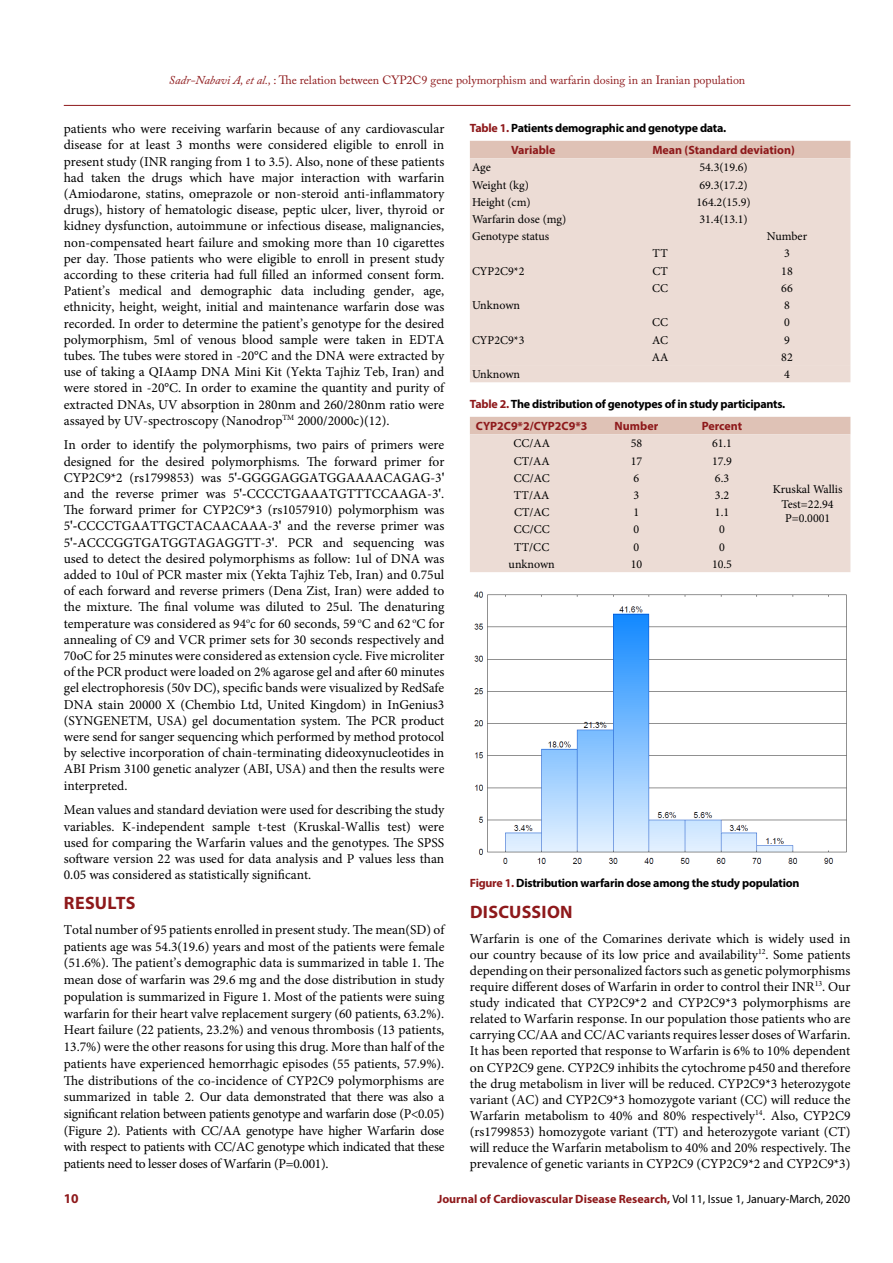
<style>
.page{position:relative;width:893px;height:1263px;background:#fff}
.page>*{position:absolute;margin:0;border:0;box-sizing:border-box;transform-origin:0 0}
.t1{font:700 18px "Myriad Pro";letter-spacing:.015em;color:#8e191b}
.t2{font:13.5px/16.2px "Minion Pro";color:#000;text-align:justify}
.t3{font:700 13.5px "Myriad Pro";color:#8e191b}
.t4{font:12px/14.4px "Minion Pro";color:#000;text-align:center}
.t5{font:700 12px/21.8px "Myriad Pro";letter-spacing:-.02em;color:#000}
.t6{font:700 12px "Myriad Pro";color:#8e191b}
.t7{font:12px "Adobe Caslon Pro";color:#8e191b}
.s1{font-style:italic}
.s2{font-weight:700}
.s3{color:#8e191b}
.s4{font-weight:400;color:#000}
</style>
<div class="page">
<hr style="left:64px;top:105px;width:786px;height:1px;background:#8e191b">
<div style="left:470px;top:141px;width:380px;height:17px;background:#dfc2b6"></div>
<div style="left:470px;top:158px;width:380px;height:207px;background:#ecdcd5"></div>
<div style="left:470px;top:365px;width:380px;height:17px;background:#ecdcd5"></div>
<div style="left:470px;top:417px;width:380px;height:17px;background:#dfc2b6"></div>
<div style="left:470px;top:434px;width:380px;height:138px;background:#ecdcd5"></div>
<img style="left:474px;top:591px;width:373px;height:273px">
<p class="t7" style="left:169px;top:73px;width:578px"><span class="s1">Sadr-Nabavi A, et al.,</span> : The relation between CYP2C9 gene polymorphism and warfarin dosing in an Iranian population</p>
<p class="t2" style="left:64px;top:121px;width:382px">patients who were receiving warfarin because of any cardiovascular disease for at least 3 months were considered eligible to enroll in present study (INR ranging from 1 to 3.5). Also, none of these patients had taken the drugs which have major interaction with warfarin (Amiodarone, statins, omeprazole or non-steroid anti-inflammatory drugs), history of hematologic disease, peptic ulcer, liver, thyroid or kidney dysfunction, autoimmune or infectious disease, malignancies, non-compensated heart failure and smoking more than 10 cigarettes per day. Those patients who were eligible to enroll in present study according to these criteria had full filled an informed consent form.<br>Patient’s medical and demographic data including gender, age, ethnicity, height, weight, initial and maintenance warfarin dose was recorded. In order to determine the patient’s genotype for the desired polymorphism, 5ml of venous blood sample were taken in EDTA tubes. The tubes were stored in -20°C and the DNA were extracted by use of taking a QIAamp DNA Mini Kit (Yekta Tajhiz Teb, Iran) and were stored in -20°C. In order to examine the quantity and purity of extracted DNAs, UV absorption in 280nm and 260/280nm ratio were assayed by UV-spectroscopy (Nanodrop<sup>TM</sup> 2000/2000c)(12).</p>
<p class="t2" style="left:64px;top:437px;width:382px">In order to identify the polymorphisms, two pairs of primers were designed for the desired polymorphisms. The forward primer for CYP2C9*2 (rs1799853) was 5<span class="s2">'-</span>GGGGAGGATGGAAAACAGAG-3<span class="s2">' </span>and the reverse primer was 5<span class="s2">'-</span>CCCCTGAAATGTTTCCAAGA-3<span class="s2">'</span>.<br>The forward primer for CYP2C9*3 (rs1057910) polymorphism was 5<span class="s2">'-</span>CCCCTGAATTGCTACAACAAA-3<span class="s2">'</span> and the reverse primer was 5<span class="s2">'-</span>ACCCGGTGATGGTAGAGGTT-3<span class="s2">'</span>. PCR and sequencing was used to detect the desired polymorphisms as follow: 1ul of DNA was added to 10ul of PCR master mix (Yekta Tajhiz Teb, Iran) and 0.75ul of each forward and reverse primers (Dena Zist, Iran) were added to the mixture. The final volume was diluted to 25ul. The denaturing temperature was considered as 94<sup>o</sup>c for 60 seconds, 59 <sup>o</sup>C and 62 <sup>o</sup>C for annealing of C9 and VCR primer sets for 30 seconds respectively and 70oC for 25 minutes were considered as extension cycle. Five microliter of the PCR product were loaded on 2% agarose gel and after 60 minutes gel electrophoresis (50v DC), specific bands were visualized by RedSafe DNA stain 20000 X (Chembio Ltd, United Kingdom) in InGenius3 (SYNGENETM, USA) gel documentation system. The PCR product were send for sanger sequencing which performed by method protocol by selective incorporation of chain-terminating dideoxynucleotides in ABI Prism 3100 genetic analyzer (ABI, USA) and then the results were interpreted.</p>
<p class="t2" style="left:64px;top:802px;width:382px">Mean values and standard deviation were used for describing the study variables. K-independent sample t-test (Kruskal-Wallis test) were used for comparing the Warfarin values and the genotypes. The SPSS software version 22 was used for data analysis and P values less than 0.05 was considered as statistically significant.</p>
<h1 class="t1" style="left:64px;top:891px;width:73px">RESULTS</h1>
<p class="t2" style="left:64px;top:921px;width:382px;line-height:16.8px">Total number of 95 patients enrolled in present study. The mean(SD) of patients age was 54.3(19.6) years and most of the patients were female (51.6%). The patient’s demographic data is summarized in table 1. The mean dose of warfarin was 29.6 mg and the dose distribution in study population is summarized in Figure 1. Most of the patients were suing warfarin for their heart valve replacement surgery (60 patients, 63.2%).<br>Heart failure (22 patients, 23.2%) and venous thrombosis (13 patients, 13.7%) were the other reasons for using this drug. More than half of the patients have experienced hemorrhagic episodes (55 patients, 57.9%).<br>The distributions of the co-incidence of CYP2C9 polymorphisms are summarized in table 2. Our data demonstrated that there was also a significant relation between patients genotype and warfarin dose (P&lt;0.05) (Figure 2). Patients with CC/AA genotype have higher Warfarin dose with respect to patients with CC/AC genotype which indicated that these patients need to lesser doses of Warfarin (P=0.001).</p>
<p class="t5" style="left:511px;top:117px;width:217px;text-indent:-41px"><span class="s3">Table 1.</span> Patients demographic and genotype data.<br><span class="s3">Variable</span></p>
<p class="t6" style="left:652px;top:142px;width:144px">Mean (Standard deviation)</p>
<p class="t4" style="left:472px;top:160px;width:20px">Age</p>
<p class="t4" style="left:699px;top:160px;width:50px">54.3(19.6)</p>
<p class="t4" style="left:472px;top:178px;width:58px">Weight (kg)</p>
<p class="t4" style="left:699px;top:178px;width:50px">69.3(17.2)</p>
<p class="t4" style="left:472px;top:195px;width:60px">Height (cm)</p>
<p class="t4" style="left:696px;top:195px;width:56px">164.2(15.9)</p>
<p class="t4" style="left:472px;top:212px;width:96px">Warfarin dose (mg)</p>
<p class="t4" style="left:699px;top:212px;width:50px">31.4(13.1)</p>
<p class="t4" style="left:472px;top:229px;width:79px">Genotype status</p>
<p class="t4" style="left:767px;top:229px;width:42px">Number</p>
<p class="t4" style="left:472px;top:264px;width:54px">CYP2C9*2</p>
<p class="t4" style="left:653px;top:246px;width:17px">TT</p>
<p class="t4" style="left:784px;top:246px;width:7px">3</p>
<p class="t4" style="left:652px;top:264px;width:17px">CT</p>
<p class="t4" style="left:781px;top:264px;width:13px">18</p>
<p class="t4" style="left:652px;top:281px;width:18px">CC</p>
<p class="t4" style="left:781px;top:281px;width:13px">66</p>
<p class="t4" style="left:472px;top:298px;width:50px">Unknown</p>
<p class="t4" style="left:784px;top:298px;width:7px">8</p>
<p class="t4" style="left:472px;top:333px;width:54px">CYP2C9*3</p>
<p class="t4" style="left:652px;top:315px;width:18px">CC</p>
<p class="t4" style="left:784px;top:315px;width:7px">0</p>
<p class="t4" style="left:652px;top:333px;width:17px">AC</p>
<p class="t4" style="left:784px;top:333px;width:7px">9</p>
<p class="t4" style="left:652px;top:350px;width:18px">AA</p>
<p class="t4" style="left:781px;top:350px;width:13px">82</p>
<p class="t4" style="left:472px;top:367px;width:50px">Unknown</p>
<p class="t4" style="left:784px;top:367px;width:7px">4</p>
<p class="t5" style="left:470px;top:393px;width:317px"><span class="s3">Table 2.</span> The distribution of genotypes of in study participants.</p>
<p class="t6" style="left:476px;top:418px;width:113px">CYP2C9*2/CYP2C9*3</p>
<p class="t6" style="left:615px;top:418px;width:45px">Number</p>
<p class="t6" style="left:702px;top:418px;width:42px">Percent</p>
<p class="t4" style="left:513px;top:436px;width:38px">CC/AA</p>
<p class="t4" style="left:631px;top:436px;width:13px">58</p>
<p class="t4" style="left:712px;top:436px;width:22px">61.1</p>
<p class="t4" style="left:514px;top:454px;width:37px">CT/AA</p>
<p class="t4" style="left:631px;top:454px;width:13px">17</p>
<p class="t4" style="left:712px;top:454px;width:22px">17.9</p>
<p class="t4" style="left:514px;top:471px;width:37px">CC/AC</p>
<p class="t4" style="left:633px;top:471px;width:7px">6</p>
<p class="t4" style="left:715px;top:471px;width:16px">6.3</p>
<p class="t4" style="left:514px;top:488px;width:37px">TT/AA</p>
<p class="t4" style="left:633px;top:488px;width:7px">3</p>
<p class="t4" style="left:715px;top:488px;width:16px">3.2</p>
<p class="t4" style="left:514px;top:505px;width:37px">CT/AC</p>
<p class="t4" style="left:633px;top:505px;width:7px">1</p>
<p class="t4" style="left:715px;top:505px;width:16px">1.1</p>
<p class="t4" style="left:514px;top:522px;width:38px">CC/CC</p>
<p class="t4" style="left:633px;top:522px;width:7px">0</p>
<p class="t4" style="left:719px;top:522px;width:7px">0</p>
<p class="t4" style="left:514px;top:540px;width:37px">TT/CC</p>
<p class="t4" style="left:633px;top:540px;width:7px">0</p>
<p class="t4" style="left:719px;top:540px;width:7px">0</p>
<p class="t4" style="left:509px;top:557px;width:48px">unknown</p>
<p class="t4" style="left:631px;top:557px;width:13px">10</p>
<p class="t4" style="left:712px;top:557px;width:22px">10.5</p>
<p class="t4" style="left:773px;top:482px;width:71px">Kruskal Wallis<br>Test=22.94<br>P=0.0001</p>
<p class="t5" style="left:470px;top:872px;width:331px"><span class="s3">Figure 1.</span> Distribution warfarin dose among the study population</p>
<h1 class="t1" style="left:470px;top:900px;width:104px">DISCUSSION</h1>
<p class="t2" style="left:470px;top:930px;width:382px">Warfarin is one of the Comarines derivate which is widely used in our country because of its low price and availability<sup>12</sup>. Some patients depending on their personalized factors such as genetic polymorphisms require different doses of Warfarin in order to control their INR<sup>13</sup>. Our study indicated that CYP2C9*2 and CYP2C9*3 polymorphisms are related to Warfarin response. In our population those patients who are carrying CC/AA and CC/AC variants requires lesser doses of Warfarin.<br>It has been reported that response to Warfarin is 6% to 10% dependent on CYP2C9 gene. CYP2C9 inhibits the cytochrome p450 and therefore the drug metabolism in liver will be reduced. CYP2C9*3 heterozygote variant (AC) and CYP2C9*3 homozygote variant (CC) will reduce the Warfarin metabolism to 40% and 80% respectively<sup>14</sup>. Also, CYP2C9 (rs1799853) homozygote variant (TT) and heterozygote variant (CT) will reduce the Warfarin metabolism to 40% and 20% respectively. The prevalence of genetic variants in CYP2C9 (CYP2C9*2 and CYP2C9*3)</p>
<p class="t3" style="left:64px;top:1189px;width:16px">10</p>
<p class="t6" style="left:437px;top:1191px;width:414px">Journal of Cardiovascular Disease Research, <span class="s4">Vol 11, Issue 1, January-March, 2020</span></p>
</div>
